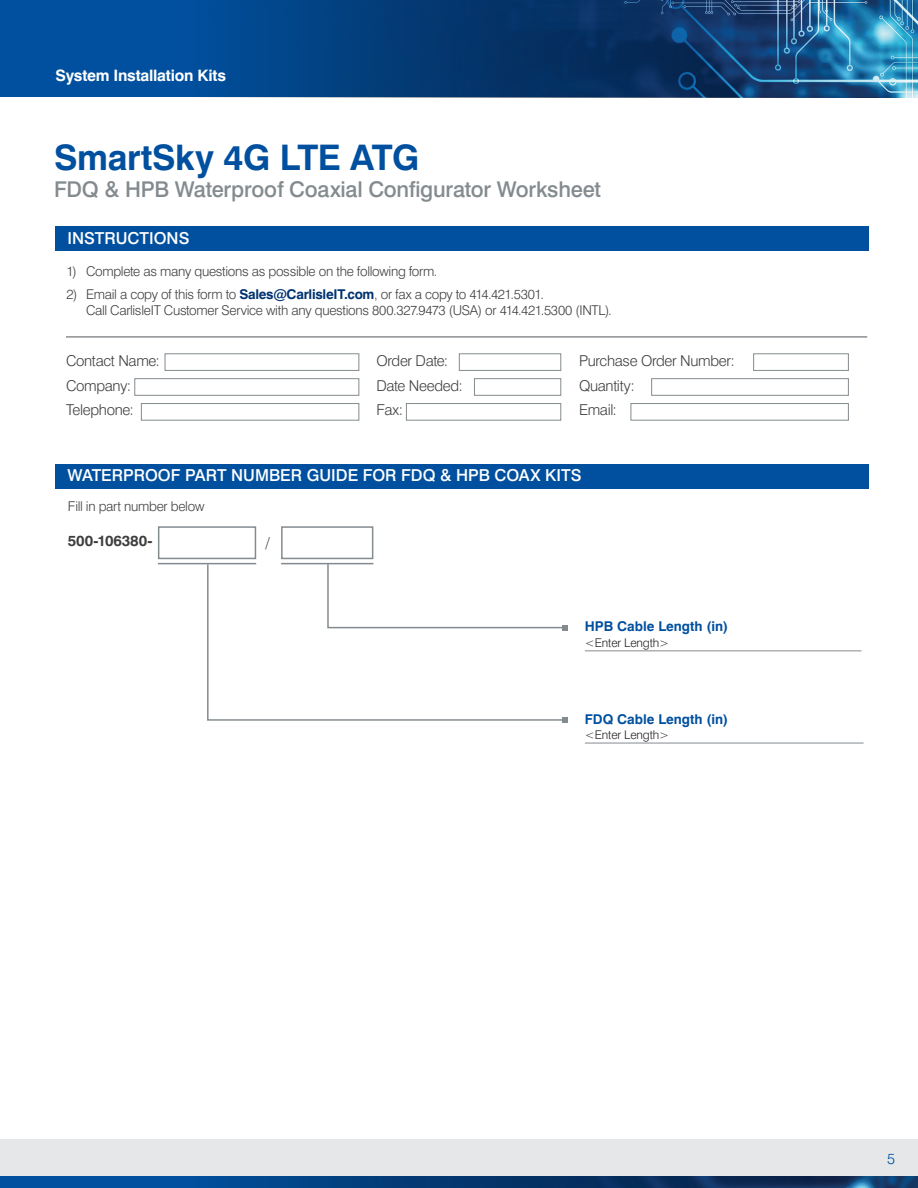
<style>
.page{position:relative;width:918px;height:1188px;background:#fff}
.page>*{position:absolute;margin:0;border:0;box-sizing:border-box;transform-origin:0 0}
.t1{font:700 35.25px "Swiss 721 BT";letter-spacing:-.01em;color:#01509f}
.t2{font:500 21.75px "Swiss 721 BT";letter-spacing:-.01em;color:#848b8f}
.Header_Bar{font:500 16.5px "Swiss 721 BT";color:#fff}
.t3{font:700 15.75px "Swiss 721 BT";letter-spacing:-.015em;color:#fff}
.t4{font:300 15px "Swiss 721 BT";letter-spacing:-.02em;color:#3e3e3f}
.t5{font:700 15px "Swiss 721 BT";letter-spacing:-.005em;color:#3e3e3f}
.t6{font:300 15px "Swiss 721 BT";color:#01509f}
.t7{font:300 13.5px/16.2px "Swiss 721 BT";letter-spacing:-.02em;color:#3e3e3f}
.t8{font:700 13.5px "Swiss 721 BT";color:#01509f}
.t9{font:300 12px "Swiss 721 BT";letter-spacing:-.01em;color:#231f20}
.s1{font-weight:700;color:#013371}
</style>
<div class="page">
<hr style="left:66px;top:337px;width:801px;height:1px;background:#52575b">
<div style="left:158px;top:526px;width:98px;height:33px;border:2px solid #848b8f"></div>
<div style="left:281px;top:526px;width:92px;height:33px;border:2px solid #848b8f"></div>
<hr style="left:158px;top:563px;width:98px;height:1px;background:#848b8f">
<svg style="left:206px;top:563px;width:356px;height:158px"></svg>
<svg style="left:562px;top:717px;width:6px;height:6px"></svg>
<hr style="left:281px;top:563px;width:92px;height:1px;background:#848b8f">
<svg style="left:326px;top:563px;width:242px;height:68px"></svg>
<hr style="left:585px;top:650px;width:276px;height:1px;background:#848b8f">
<hr style="left:585px;top:743px;width:279px;height:1px;background:#848b8f">
<div style="left:165px;top:353px;width:194px;height:18px;border:1px solid #848b8f"></div>
<div style="left:459px;top:353px;width:102px;height:18px;border:1px solid #848b8f"></div>
<div style="left:753px;top:353px;width:96px;height:18px;border:1px solid #848b8f"></div>
<div style="left:134px;top:378px;width:225px;height:18px;border:1px solid #848b8f"></div>
<div style="left:474px;top:378px;width:87px;height:18px;border:1px solid #848b8f"></div>
<div style="left:651px;top:378px;width:198px;height:18px;border:1px solid #848b8f"></div>
<div style="left:141px;top:403px;width:218px;height:18px;border:1px solid #848b8f"></div>
<div style="left:406px;top:403px;width:155px;height:18px;border:1px solid #848b8f"></div>
<div style="left:631px;top:403px;width:218px;height:18px;border:1px solid #848b8f"></div>
<div style="left:55px;top:226px;width:813px;height:24px;background:#01509f"></div>
<div style="left:55px;top:464px;width:813px;height:24px;background:#01509f"></div>
<img style="left:0;top:0;width:918px;height:97px">
<div style="left:0;top:1139px;width:918px;height:49px;background:#e6e7e9"></div>
<img style="left:0;top:1176px;width:918px;height:12px">
<p class="t3" style="left:56px;top:66px;width:172px">System Installation Kits</p>
<p class="t1" style="left:54px;top:137px;width:367px">SmartSky 4G LTE ATG</p>
<p class="t2" style="left:54px;top:176px;width:549px">FDQ &amp; HPB Waterproof Coaxial Configurator Worksheet</p>
<p class="Header_Bar" style="left:68px;top:228px;width:124px">INSTRUCTIONS</p>
<p class="t7" style="left:67px;top:263px;width:372px">1) Complete as many questions as possible on the following form.</p>
<p class="t7" style="left:86px;top:286px;width:527px;text-indent:-19px">2) Email a copy of this form to <span class="s1">Sales@CarlisleIT.com</span>, or fax a copy to 414.421.5301.<br>Call CarlisleIT Customer Service with any questions 800.327.9473 (USA) or 414.421.5300 (INTL).</p>
<p class="t4" style="left:66px;top:351px;width:95px">Contact Name:</p>
<p class="t4" style="left:376px;top:351px;width:73px">Order Date:</p>
<p class="t4" style="left:579px;top:351px;width:157px">Purchase Order Number:</p>
<p class="t4" style="left:66px;top:376px;width:67px">Company:</p>
<p class="t4" style="left:376px;top:376px;width:88px">Date Needed:</p>
<p class="t4" style="left:579px;top:376px;width:57px">Quantity:</p>
<p class="t4" style="left:66px;top:401px;width:69px">Telephone:</p>
<p class="t4" style="left:376px;top:401px;width:28px">Fax:</p>
<p class="t4" style="left:579px;top:401px;width:39px">Email:</p>
<p class="Header_Bar" style="left:68px;top:466px;width:516px">WATERPROOF PART NUMBER GUIDE FOR FDQ &amp; HPB COAX KITS</p>
<p class="t7" style="left:68px;top:498px;width:138px">Fill in part number below</p>
<p class="t5" style="left:68px;top:532px;width:86px">500-106380-</p>
<p class="t4" style="left:265px;top:533px;width:6px">/</p>
<p class="t8" style="left:585px;top:618px;width:145px">HPB Cable Length (in)</p>
<p class="t9" style="left:585px;top:636px;width:86px">&lt;Enter Length&gt;</p>
<p class="t8" style="left:585px;top:711px;width:145px">FDQ Cable Length (in)</p>
<p class="t9" style="left:585px;top:728px;width:86px">&lt;Enter Length&gt;</p>
<p class="t6" style="left:887px;top:1149px;width:9px">5</p>
</div>
